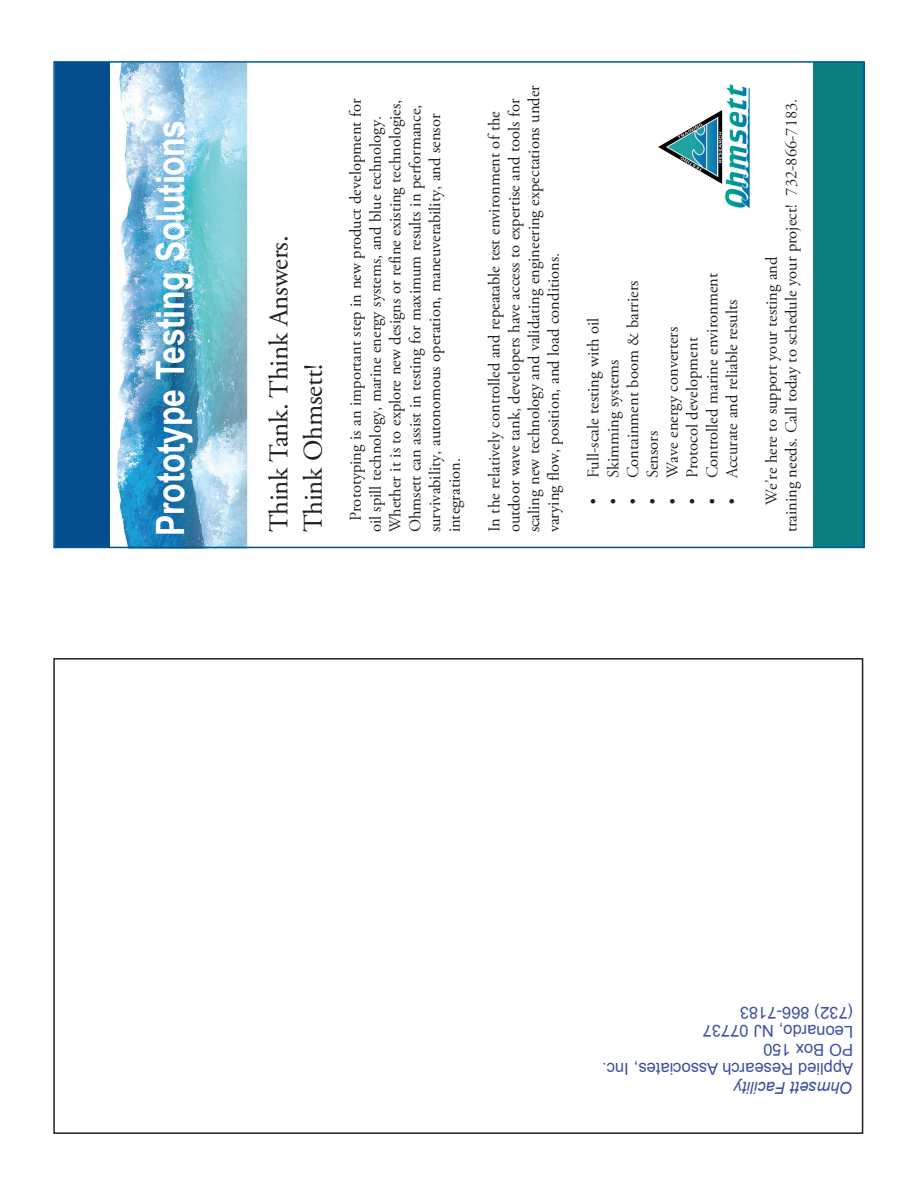
<style>
.page{position:relative;width:918px;height:1188px;background:#fff}
.page>*{position:absolute;margin:0;border:0;box-sizing:border-box;transform-origin:0 0}
.t1{font:700 39px "Arial Narrow";letter-spacing:-.01em;color:#fff}
.t2{font:27px "Adobe Garamond Pro";letter-spacing:-.01em;color:#231f20}
.t3{font:16.5px/19.8px "Adobe Garamond Pro";color:#231f20}
.t4{font:16.5px/18.8px "Arial";color:#3c50a2}
.s1{font-style:italic}
</style>
<div class="page">
<div style="left:55px;top:62px;width:55px;height:486px;background:#064f8e"></div>
<div style="left:813px;top:62px;width:51px;height:486px;background:#0c8081"></div>
<img style="left:658px;top:83px;width:92px;height:125px">
<img style="left:117px;top:64px;width:131px;height:481px">
<p class="t1" style="left:141px;top:536px;width:417px;rotate:-90deg">Prototype Testing Solutions</p>
<h3 class="t2" style="left:263px;top:532px;width:298px;rotate:-90deg">Think Tank. Think Answers.</h3>
<h3 class="t2" style="left:297px;top:532px;width:169px;rotate:-90deg">Think Ohmsett!</h3>
<p class="t3" style="left:346px;top:532px;width:435px;text-indent:11px;rotate:-90deg">Prototyping is an important step in new product development for oil spill technology, marine energy systems, and blue technology.<br>Whether it is to explore new designs or refine existing technologies, Ohmsett can assist in testing for maximum results in performance, survivability, autonomous operation, maneuverability, and sensor integration.</p>
<p class="t3" style="left:485px;top:532px;width:449px;rotate:-90deg">In the relatively controlled and repeatable test environment of the outdoor wave tank, developers have access to expertise and tools for scaling new technology and validating engineering expectations under varying flow, position, and load conditions.</p>
<p class="t3" style="left:624px;top:505px;width:226px;rotate:-90deg">• Containment boom &amp; barriers</p>
<p class="t3" style="left:584px;top:505px;width:189px;rotate:-90deg">• Full-scale testing with oil</p>
<p class="t3" style="left:604px;top:505px;width:147px;rotate:-90deg">• Skimming systems</p>
<p class="t3" style="left:643px;top:505px;width:76px;rotate:-90deg">• Sensors</p>
<p class="t3" style="left:703px;top:505px;width:234px;rotate:-90deg">• Controlled marine environment</p>
<p class="t3" style="left:723px;top:505px;width:207px;rotate:-90deg">• Accurate and reliable results</p>
<p class="t3" style="left:663px;top:505px;width:180px;rotate:-90deg">• Wave energy converters</p>
<p class="t3" style="left:683px;top:505px;width:170px;rotate:-90deg">• Protocol development</p>
<p class="t3" style="left:782px;top:532px;width:435px;rotate:-90deg">training needs. Call today to schedule your project! 732-866-7183.</p>
<p class="t3" style="left:762px;top:505px;width:250px;rotate:-90deg">We’re here to support your testing and</p>
<p class="t4" style="left:853px;top:1097px;width:252px;rotate:-180deg"><span class="s1">Ohmsett Facility<br></span>Applied Research Associates, Inc.<br>PO Box 150<br>Leonardo, NJ 07737<br>(732) 866-7183</p>
</div>
